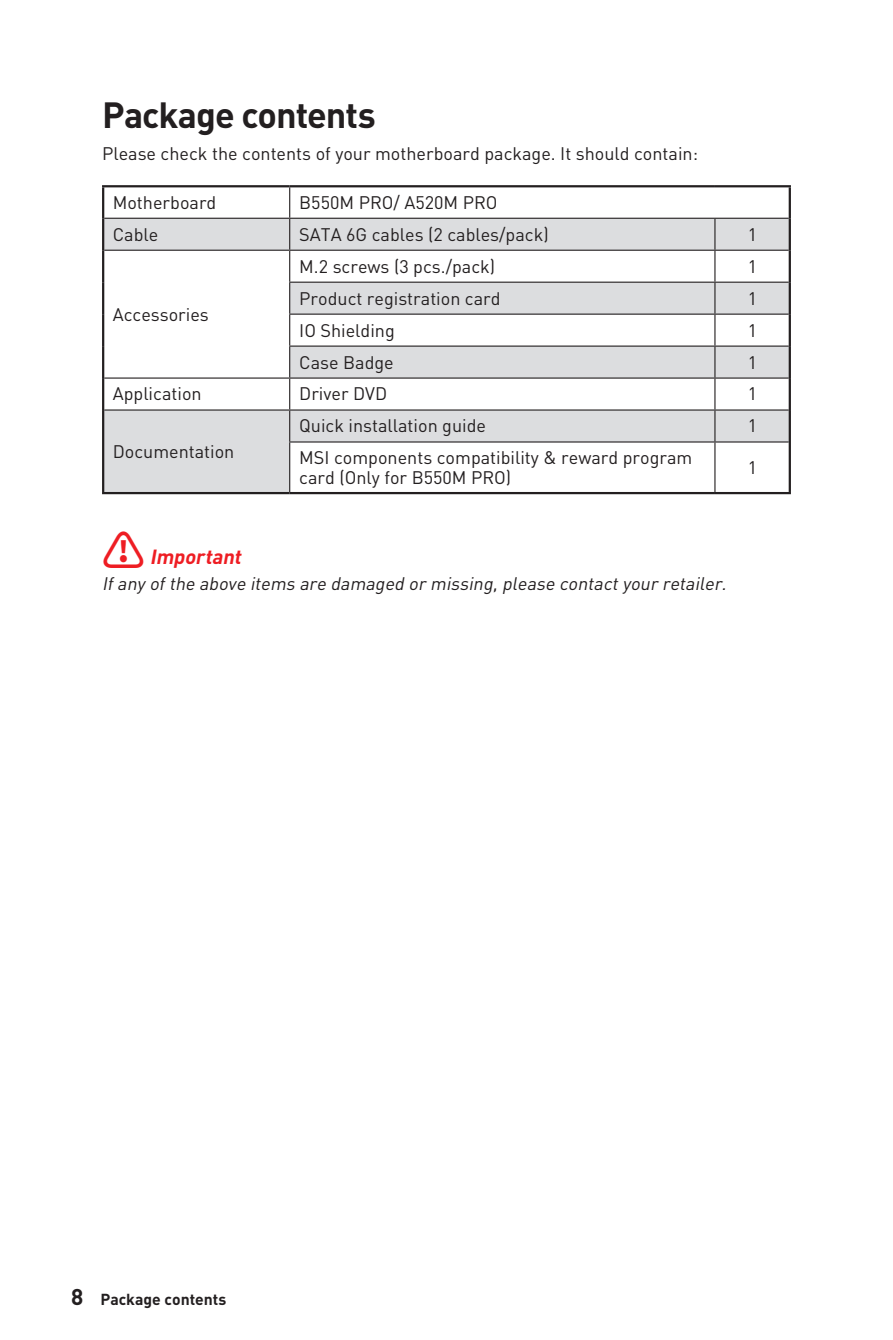
<style>
.page{position:relative;width:893px;height:1340px;background:#fff}
.page>*{position:absolute;margin:0;border:0;box-sizing:border-box;transform-origin:0 0}
.t1{font:700 36px "MSI Din Pro Noto CJK";letter-spacing:-.025em;color:#231f20}
.t2{font:italic 700 20.25px "MSI Din Pro Noto CJK";color:#ee1d23}
.t3{font:18px/19.1px "MSI Din Pro Noto CJK";color:#231f20}
.t4{font:italic 18px "MSI Din Pro Noto CJK";color:#231f20}
.t5{font:700 15.75px "MSI Din Pro Noto CJK";color:#231f20}
.s1{font-style:normal;font-size:42.75px}
.s2{font-size:22.5px}
</style>
<div class="page">
<svg style="left:104px;top:219px;width:685px;height:273px"></svg>
<hr style="left:714px;top:219px;width:1px;height:31px;background:#231f20">
<hr style="left:290px;top:250px;width:425px;height:1px;background:#231f20">
<hr style="left:715px;top:250px;width:74px;height:1px;background:#231f20">
<hr style="left:714px;top:251px;width:1px;height:30px;background:#231f20">
<hr style="left:289px;top:281px;width:426px;height:2px;background:#231f20">
<hr style="left:715px;top:281px;width:74px;height:2px;background:#231f20">
<hr style="left:714px;top:283px;width:1px;height:30px;background:#231f20">
<hr style="left:289px;top:313px;width:426px;height:2px;background:#231f20">
<hr style="left:715px;top:313px;width:74px;height:2px;background:#231f20">
<hr style="left:714px;top:315px;width:1px;height:30px;background:#231f20">
<hr style="left:289px;top:345px;width:426px;height:2px;background:#231f20">
<hr style="left:715px;top:345px;width:74px;height:2px;background:#231f20">
<hr style="left:714px;top:347px;width:1px;height:30px;background:#231f20">
<hr style="left:290px;top:377px;width:425px;height:1px;background:#231f20">
<hr style="left:289px;top:378px;width:1px;height:31px;background:#231f20">
<hr style="left:715px;top:377px;width:74px;height:1px;background:#231f20">
<hr style="left:714px;top:378px;width:1px;height:31px;background:#231f20">
<hr style="left:104px;top:409px;width:186px;height:1px;background:#231f20">
<hr style="left:290px;top:409px;width:425px;height:1px;background:#231f20">
<hr style="left:715px;top:409px;width:74px;height:1px;background:#231f20">
<hr style="left:714px;top:410px;width:1px;height:31px;background:#231f20">
<hr style="left:104px;top:218px;width:186px;height:1px;background:#231f20">
<hr style="left:289px;top:219px;width:1px;height:31px;background:#231f20">
<hr style="left:289px;top:187px;width:1px;height:31px;background:#231f20">
<hr style="left:290px;top:218px;width:425px;height:1px;background:#231f20">
<hr style="left:715px;top:218px;width:74px;height:1px;background:#231f20">
<hr style="left:289px;top:410px;width:1px;height:31px;background:#231f20">
<hr style="left:289px;top:441px;width:426px;height:1px;background:#231f20">
<hr style="left:289px;top:442px;width:1px;height:50px;background:#231f20">
<hr style="left:715px;top:441px;width:74px;height:1px;background:#231f20">
<hr style="left:714px;top:442px;width:1px;height:50px;background:#231f20">
<hr style="left:104px;top:250px;width:186px;height:1px;background:#231f20">
<hr style="left:289px;top:251px;width:1px;height:30px;background:#231f20">
<hr style="left:289px;top:283px;width:1px;height:30px;background:#231f20">
<hr style="left:289px;top:315px;width:1px;height:30px;background:#231f20">
<hr style="left:289px;top:347px;width:1px;height:30px;background:#231f20">
<hr style="left:104px;top:377px;width:186px;height:1px;background:#231f20">
<hr style="left:102px;top:185px;width:188px;height:2px;background:#231f20">
<hr style="left:102px;top:187px;width:2px;height:31px;background:#231f20">
<hr style="left:290px;top:185px;width:425px;height:2px;background:#231f20">
<hr style="left:715px;top:185px;width:76px;height:2px;background:#231f20">
<hr style="left:789px;top:187px;width:2px;height:31px;background:#231f20">
<hr style="left:102px;top:218px;width:2px;height:32px;background:#231f20">
<hr style="left:789px;top:218px;width:2px;height:32px;background:#231f20">
<hr style="left:102px;top:250px;width:2px;height:32px;background:#231f20">
<hr style="left:102px;top:282px;width:2px;height:32px;background:#231f20">
<hr style="left:102px;top:314px;width:2px;height:32px;background:#231f20">
<hr style="left:102px;top:346px;width:2px;height:32px;background:#231f20">
<hr style="left:789px;top:250px;width:2px;height:32px;background:#231f20">
<hr style="left:789px;top:282px;width:2px;height:32px;background:#231f20">
<hr style="left:789px;top:314px;width:2px;height:32px;background:#231f20">
<hr style="left:789px;top:346px;width:2px;height:32px;background:#231f20">
<hr style="left:102px;top:378px;width:2px;height:32px;background:#231f20">
<hr style="left:789px;top:378px;width:2px;height:32px;background:#231f20">
<hr style="left:102px;top:410px;width:2px;height:32px;background:#231f20">
<hr style="left:102px;top:442px;width:2px;height:50px;background:#231f20">
<hr style="left:102px;top:492px;width:188px;height:2px;background:#231f20">
<hr style="left:789px;top:410px;width:2px;height:32px;background:#231f20">
<hr style="left:789px;top:442px;width:2px;height:50px;background:#231f20">
<hr style="left:290px;top:492px;width:425px;height:2px;background:#231f20">
<hr style="left:715px;top:492px;width:76px;height:2px;background:#231f20">
<h1 class="t1" style="left:102px;top:94px;width:275px">Package contents</h1>
<p class="t3" style="left:102px;top:144px;width:597px">Please check the contents of your motherboard package. It should contain:</p>
<p class="t3" style="left:113px;top:193px;width:105px">Motherboard</p>
<p class="t3" style="left:299px;top:193px;width:200px">B550M PRO/ A520M PRO</p>
<p class="t3" style="left:113px;top:225px;width:47px">Cable</p>
<p class="t3" style="left:299px;top:225px;width:251px">SATA 6G cables (2 cables/pack)</p>
<p class="t3" style="left:748px;top:225px;width:11px">1</p>
<p class="t3" style="left:113px;top:305px;width:98px">Accessories</p>
<p class="t3" style="left:299px;top:257px;width:197px">M.2 screws (3 pcs./pack)</p>
<p class="t3" style="left:748px;top:257px;width:11px">1</p>
<p class="t3" style="left:299px;top:289px;width:203px">Product registration card</p>
<p class="t3" style="left:748px;top:289px;width:11px">1</p>
<p class="t3" style="left:299px;top:321px;width:97px">IO Shielding</p>
<p class="t3" style="left:748px;top:321px;width:11px">1</p>
<p class="t3" style="left:299px;top:353px;width:96px">Case Badge</p>
<p class="t3" style="left:748px;top:353px;width:11px">1</p>
<p class="t3" style="left:113px;top:385px;width:90px">Application</p>
<p class="t3" style="left:299px;top:385px;width:89px">Driver DVD</p>
<p class="t3" style="left:748px;top:385px;width:11px">1</p>
<p class="t3" style="left:113px;top:442px;width:123px">Documentation</p>
<p class="t3" style="left:299px;top:416px;width:188px">Quick installation guide</p>
<p class="t3" style="left:748px;top:416px;width:11px">1</p>
<p class="t3" style="left:299px;top:448px;width:395px">MSI components compatibility &amp; reward program card (Only for B550M PRO)</p>
<p class="t3" style="left:748px;top:458px;width:11px">1</p>
<p class="t2" style="left:102px;top:545px;width:151px"><span class="s1">⚠</span> Important</p>
<p class="t4" style="left:102px;top:573px;width:635px">Ifanyoftheaboveitemsaredamagedormissing,pleasecontactyourretailer.</p>
<p class="t5" style="left:71px;top:1289px;width:157px"><span class="s2">8</span> Package contents</p>
</div>
